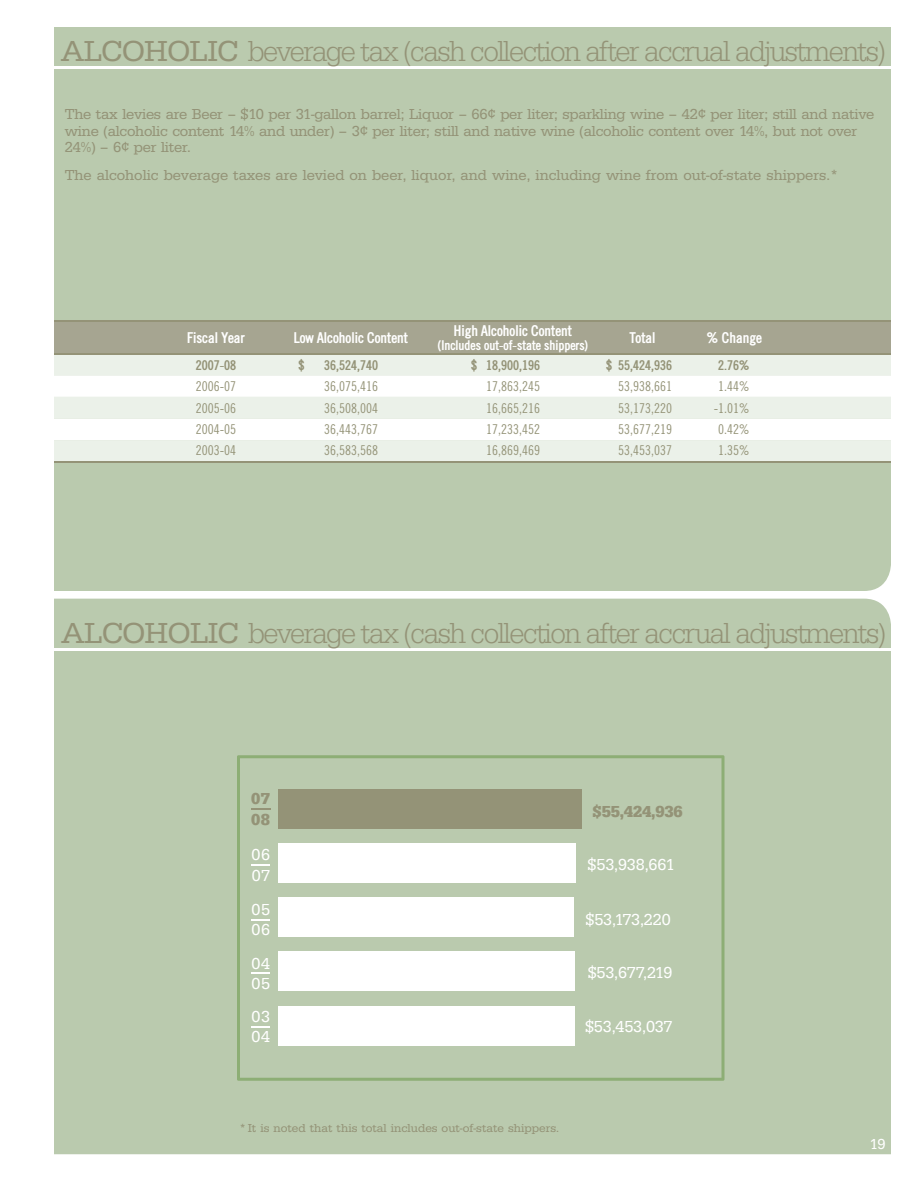
<style>
.page{position:relative;width:918px;height:1188px;background:#fff}
.page>*{position:absolute;margin:0;border:0;box-sizing:border-box;transform-origin:0 0}
.t1{font:30px "URW Egyptienne T Ligh Narr";letter-spacing:-.05em;color:#949377}
.t2{font:16.5px/19.8px "URW Egyptienne T";letter-spacing:-.01em;color:#fff}
.t3{font:700 16.5px/21px "URW Egyptienne T";letter-spacing:-.01em;color:#949377}
.t4{font:15px/16.5px "URW Egyptienne T";letter-spacing:-.015em;color:#949377}
.t5{font:700 condensed 15px "Trade";color:#fff}
.t6{font:15px "URW Egyptienne T";color:#fff}
.t7{font:13.5px "Trade Condensed";color:#949377}
.t8{font:700 condensed 13.5px "Trade";color:#949377}
.t9{font:700 condensed 13.5px "Trade";color:#fff}
.t10{font:12px "URW Egyptienne T";color:#949377}
.s1{font-family:"URW Egyptienne T"}
</style>
<div class="page">
<div style="left:54px;top:599px;width:837px;height:555px;background:#bacaae"></div>
<div style="left:54px;top:27px;width:837px;height:564px;background:#bacaae"></div>
<hr style="left:39px;top:66px;width:858px;height:3px;background:#fff">
<hr style="left:42px;top:648px;width:858px;height:3px;background:#fff">
<div style="left:54px;top:322px;width:837px;height:31px;background:#a6a591"></div>
<div style="left:54px;top:355px;width:837px;height:106px;background:#ebf1e9"></div>
<svg style="left:54px;top:375px;width:837px;height:65px"></svg>
<hr style="left:54px;top:320px;width:837px;height:2px;background:#949377">
<hr style="left:54px;top:353px;width:837px;height:2px;background:#949377">
<hr style="left:54px;top:461px;width:837px;height:2px;background:#949377">
<svg style="left:237px;top:755px;width:487px;height:326px;fill:#bacaae"></svg>
<svg style="left:251px;top:808px;width:19px;height:2px"></svg>
<svg style="left:252px;top:864px;width:18px;height:2px"></svg>
<svg style="left:252px;top:919px;width:18px;height:1px"></svg>
<svg style="left:251px;top:973px;width:19px;height:1px"></svg>
<svg style="left:252px;top:1026px;width:18px;height:2px"></svg>
<div style="left:278px;top:789px;width:304px;height:39px;background:#949377"></div>
<div style="left:278px;top:843px;width:298px;height:39px;background:#fff"></div>
<div style="left:278px;top:898px;width:295px;height:39px;background:#fff"></div>
<div style="left:278px;top:952px;width:297px;height:39px;background:#fff"></div>
<div style="left:278px;top:1006px;width:297px;height:39px;background:#fff"></div>
<h1 class="t1" style="left:61px;top:40px;width:826px"><span class="s1">ALCOHOLIC</span> beverage tax (cash collection after accrual adjustments)</h1>
<p class="t4" style="left:65px;top:107px;width:811px">The tax levies are Beer – $10 per 31-gallon barrel; Liquor – 66¢ per liter; sparkling wine – 42¢ per liter; still and native wine (alcoholic content 14% and under) – 3¢ per liter; still and native wine (alcoholic content over 14%, but not over<br>24%) – 6¢ per liter.</p>
<p class="t4" style="left:65px;top:167px;width:775px">The alcoholic beverage taxes are levied on beer, liquor, and wine, including wine from out-of-state shippers.*</p>
<p class="t5" style="left:187px;top:332px;width:59px">Fiscal Year</p>
<p class="t5" style="left:294px;top:332px;width:116px">Low Alcoholic Content</p>
<p class="t5" style="left:454px;top:325px;width:120px">High Alcoholic Content</p>
<p class="t9" style="left:438px;top:340px;width:152px">(Includes out-of-state shippers)</p>
<p class="t5" style="left:630px;top:332px;width:27px">Total</p>
<p class="t5" style="left:707px;top:332px;width:56px">% Change</p>
<p class="t8" style="left:196px;top:360px;width:42px">2007-08</p>
<p class="t8" style="left:299px;top:360px;width:7px">$</p>
<p class="t8" style="left:324px;top:360px;width:55px">36,524,740</p>
<p class="t8" style="left:471px;top:360px;width:71px">$ 18,900,196</p>
<p class="t8" style="left:606px;top:360px;width:68px">$ 55,424,936</p>
<p class="t8" style="left:718px;top:360px;width:33px">2.76%</p>
<p class="t7" style="left:196px;top:381px;width:42px">2006-07</p>
<p class="t7" style="left:324px;top:381px;width:55px">36,075,416</p>
<p class="t7" style="left:486px;top:381px;width:55px">17,863,245</p>
<p class="t7" style="left:618px;top:381px;width:55px">53,938,661</p>
<p class="t7" style="left:718px;top:381px;width:33px">1.44%</p>
<p class="t7" style="left:196px;top:403px;width:42px">2005-06</p>
<p class="t7" style="left:324px;top:403px;width:55px">36,508,004</p>
<p class="t7" style="left:486px;top:403px;width:55px">16,665,216</p>
<p class="t7" style="left:618px;top:403px;width:55px">53,173,220</p>
<p class="t7" style="left:714px;top:403px;width:37px">-1.01%</p>
<p class="t7" style="left:196px;top:424px;width:42px">2004-05</p>
<p class="t7" style="left:324px;top:424px;width:55px">36,443,767</p>
<p class="t7" style="left:486px;top:424px;width:55px">17,233,452</p>
<p class="t7" style="left:618px;top:424px;width:55px">53,677,219</p>
<p class="t7" style="left:718px;top:424px;width:33px">0.42%</p>
<p class="t7" style="left:196px;top:445px;width:42px">2003-04</p>
<p class="t7" style="left:324px;top:445px;width:55px">36,583,568</p>
<p class="t7" style="left:486px;top:445px;width:55px">16,869,469</p>
<p class="t7" style="left:618px;top:445px;width:55px">53,453,037</p>
<p class="t7" style="left:718px;top:445px;width:33px">1.35%</p>
<h1 class="t1" style="left:61px;top:622px;width:826px"><span class="s1">ALCOHOLIC</span> beverage tax (cash collection after accrual adjustments)</h1>
<p class="t3" style="left:251px;top:789px;width:21px">07<br>08</p>
<p class="t2" style="left:252px;top:845px;width:20px;line-height:21px">06<br>07</p>
<p class="t2" style="left:252px;top:901px;width:20px">05<br>06</p>
<p class="t2" style="left:251px;top:954px;width:20px">04<br>05</p>
<p class="t2" style="left:251px;top:1008px;width:20px">03<br>04</p>
<p class="t2" style="left:585px;top:1018px;width:89px">$53,453,037</p>
<p class="t3" style="left:593px;top:802px;width:92px">$55,424,936</p>
<p class="t2" style="left:588px;top:856px;width:89px">$53,938,661</p>
<p class="t2" style="left:585px;top:910px;width:87px">$53,173,220</p>
<p class="t2" style="left:588px;top:963px;width:86px">$53,677,219</p>
<p class="t10" style="left:240px;top:1124px;width:321px">* It is noted that this total includes out-of-state shippers.</p>
<p class="t6" style="left:870px;top:1138px;width:17px">19</p>
</div>
